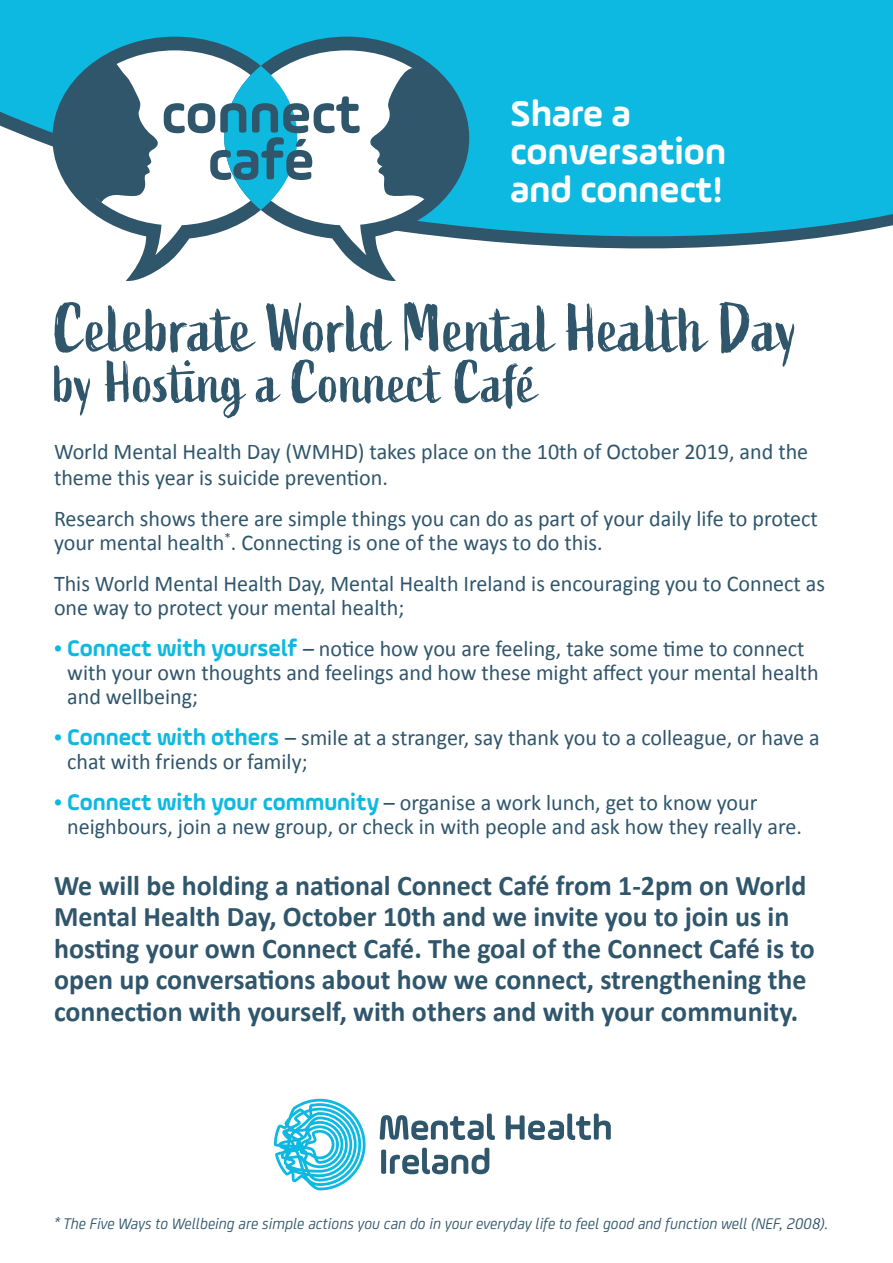
<style>
.page{position:relative;width:893px;height:1263px;background:#fff}
.page>*{position:absolute;margin:0;border:0;box-sizing:border-box;transform-origin:0 0}
.t1{font:67.5px "Active";letter-spacing:-.005em;color:#30566c}
.t2{font:58.5px "Active";color:#30566c}
.t3{font:700 57.45px/46.8px "Ample Soft";color:#30566c;text-align:center}
.t4{font:700 37.95px/38px "Ample Soft";color:#fff}
.t5{font:700 28.5px/31.5px "Calibri";color:#30566c}
.t6{font:22.5px/24px "Calibri";color:#30566c}
.t7{font:italic 16.5px "FS Joey";color:#30566c}
.s1{font-family:"Ample Soft";font-weight:700;font-size:24px;color:#0eb9e1}
</style>
<div class="page">
<svg style="left:0;top:0;width:893px;height:249px;background:#1eb9dd"></svg>
<svg style="left:380px;top:1113px;width:115px;height:27px"></svg>
<svg style="left:506px;top:1113px;width:105px;height:27px"></svg>
<div style="left:381px;top:1149px;width:5px;height:25px;background:#30566c;border-radius:2px"></div>
<svg style="left:390px;top:1148px;width:99px;height:26px"></svg>
<svg style="left:274px;top:1099px;width:92px;height:91px"></svg>
<svg style="left:52px;top:37px;width:172px;height:244px"></svg>
<svg style="left:224px;top:37px;width:245px;height:244px"></svg>
<svg style="left:57px;top:50px;width:406px;height:205px"></svg>
<h3 class="t3" style="left:161px;top:89px;width:200px">connect café</h3>
<h3 class="t4" style="left:511px;top:94px;width:217px">Share a conversation and connect!</h3>
<h1 class="t1" style="left:54px;top:290px;width:746px">Celebrate World Mental Health Day</h1>
<h2 class="t2" style="left:54px;top:349px;width:484px">by Hosting a Connect Café</h2>
<p class="t6" style="left:54px;top:439px;width:756px;line-height:25.5px">World Mental Health Day (WMHD) takes place on the 10th of October 2019, and the theme this year is suicide prevention.</p>
<p class="t6" style="left:54px;top:506px;width:765px">Research shows there are simple things you can do as part of your daily life to protect your mental health<sup>*</sup>. Connecting is one of the ways to do this.</p>
<p class="t6" style="left:54px;top:571px;width:773px">This World Mental Health Day, Mental Health Ireland is encouraging you to Connect as one way to protect your mental health;</p>
<p class="t6" style="left:67px;top:636px;width:753px;text-indent:-13px"><span class="s1">• Connect with yourself</span> – notice how you are feeling, take some time to connect with your own thoughts and feelings and how these might affect your mental health and wellbeing;</p>
<p class="t6" style="left:67px;top:725px;width:754px;text-indent:-13px"><span class="s1">• Connect with others</span> – smile at a stranger, say thank you to a colleague, or have a chat with friends or family;</p>
<p class="t6" style="left:67px;top:790px;width:736px;text-indent:-13px"><span class="s1">• Connect with your community</span> – organise a work lunch, get to know your neighbours, join a new group, or check in with people and ask how they really are.</p>
<p class="t5" style="left:54px;top:869px;width:762px">We will be holding a national Connect Café from 1-2pm on World Mental Health Day, October 10th and we invite you to join us in hosting your own Connect Café. The goal of the Connect Café is to open up conversations about how we connect, strengthening the connection with yourself, with others and with your community.</p>
<p class="t7" style="left:54px;top:1212px;width:776px">* The Five Ways to Wellbeing are simple actions you can do in your everyday life to feel good and function well (NEF, 2008).</p>
</div>
